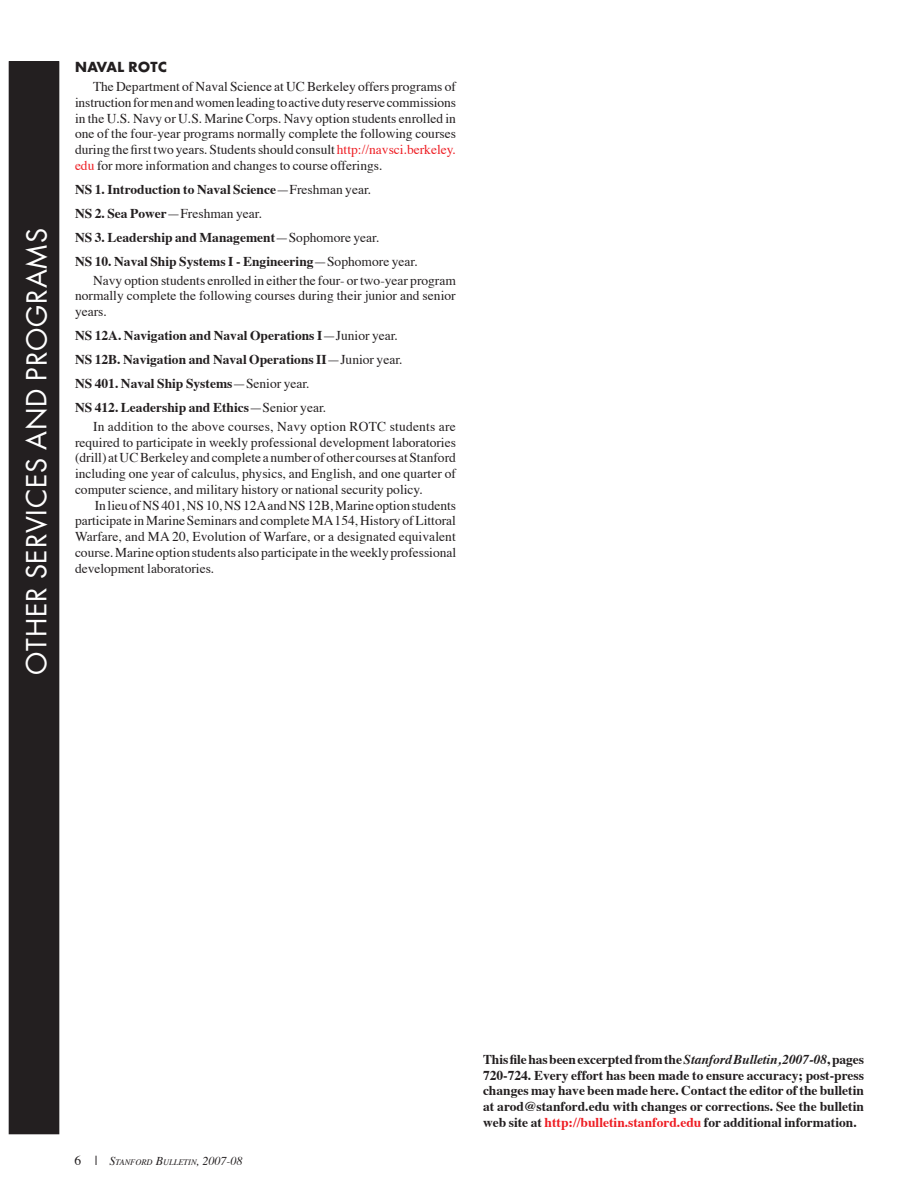
<style>
.page{position:relative;width:918px;height:1188px;background:#fff}
.page>*{position:absolute;margin:0;border:0;box-sizing:border-box;transform-origin:0 0}
.Header-3_4{font:27px "Futura";letter-spacing:.03em;color:#fff}
.m{font:13.5px/15.8px "Times";color:#231f20;text-align:justify}
.m_L11_5{font:13.5px/15.8px "Times";color:#231f20;text-align:justify}
.fl_b_L13_5{font:700 13.5px "Times";color:#231f20}
.fl_b{font:700 13.5px/15.8px "Times";color:#231f20;text-align:justify}
.fl_b_L13_5-2{font:13.5px "Times";color:#231f20}
.E_L16{font:700 13.5px "Futura";letter-spacing:.035em;color:#231f20}
.t1{font:italic 8.4px "Times";color:#231f20}
.s1{color:#ee1d23}
.s2{font-weight:400}
.s3{font-weight:700}
.s4{font-style:normal;font-size:13.5px}
.s5{font-size:12px}
.s6{font-style:italic}
</style>
<div class="page">
<div style="left:9px;top:62px;width:50px;height:1072px;background:#231f20"></div>
<p class="Header-3_4" style="left:19px;top:675px;width:448px;rotate:-90deg">OTHER SERVICES AND PROGRAMS</p>
<p class="E_L16" style="left:75px;top:58px;width:94px">NAVAL ROTC</p>
<p class="m" style="left:75px;top:77px;width:383px;text-indent:18px">The Department of Naval Science at UC Berkeley offers programs of instruction for men and women leading to active duty reserve commissions in the U.S. Navy or U.S. Marine Corps. Navy option students enrolled in one of the four-year programs normally complete the following courses during the first two years. Students should consult <span class="s1">http://navsci.berkeley. edu</span> for more information and changes to course offerings.</p>
<p class="fl_b_L13_5" style="left:75px;top:176px;width:298px">NS 1. Introduction to Naval Science<span class="s2">—Freshman year.</span></p>
<p class="fl_b_L13_5-2" style="left:75px;top:201px;width:189px"><span class="s3">NS 2. Sea Power</span>—Freshman year.</p>
<p class="fl_b_L13_5" style="left:75px;top:224px;width:306px">NS 3. Leadership and Management<span class="s2">—Sophomore year.</span></p>
<p class="fl_b_L13_5" style="left:75px;top:248px;width:344px">NS 10. Naval Ship Systems I - Engineering<span class="s2">—Sophomore year.</span></p>
<p class="m_L11_5" style="left:75px;top:271px;width:382px;text-indent:18px">Navy option students enrolled in either the four- or two-year program normally complete the following courses during their junior and senior years.</p>
<p class="fl_b_L13_5" style="left:75px;top:323px;width:324px">NS 12A. Navigation and Naval Operations I<span class="s2">—Junior year.</span></p>
<p class="fl_b_L13_5" style="left:75px;top:347px;width:329px">NS 12B. Navigation and Naval Operations II<span class="s2">—Junior year.</span></p>
<p class="fl_b_L13_5" style="left:75px;top:371px;width:236px">NS 401. Naval Ship Systems<span class="s2">—Senior year.</span></p>
<p class="fl_b_L13_5" style="left:75px;top:395px;width:253px">NS 412. Leadership and Ethics<span class="s2">—Senior year.</span></p>
<p class="m_L11_5" style="left:75px;top:417px;width:382px;text-indent:18px">In addition to the above courses, Navy option ROTC students are required to participate in weekly professional development laboratories (drill) at UC Berkeley and complete a number of other courses at Stanford including one year of calculus, physics, and English, and one quarter of computer science, and military history or national security policy.</p>
<p class="m" style="left:75px;top:496px;width:383px;text-indent:20px">In lieu of NS 401, NS 10, NS 12A and NS 12B, Marine option students participate in Marine Seminars and complete MA 154, History of Littoral Warfare, and MA 20, Evolution of Warfare, or a designated equivalent course. Marine option students also participate in the weekly professional development laboratories.</p>
<p class="t1" style="left:75px;top:1154px;width:170px"><span class="s4">6 |</span> <span class="s5">S</span>TANFORD <span class="s5">B</span>ULLETIN<span class="s5">, 2007-08</span></p>
<p class="fl_b" style="left:483px;top:1050px;width:383px">This file has been excerpted from the <span class="s6">Stanford Bulletin, 2007-08</span>, pages 720-724. Every effort has been made to ensure accuracy; post-press changes may have been made here. Contact the editor of the bulletin at arod@stanford.edu with changes or corrections. See the bulletin web site at <span class="s1">http://bulletin.stanford.edu</span> for additional information.</p>
</div>
